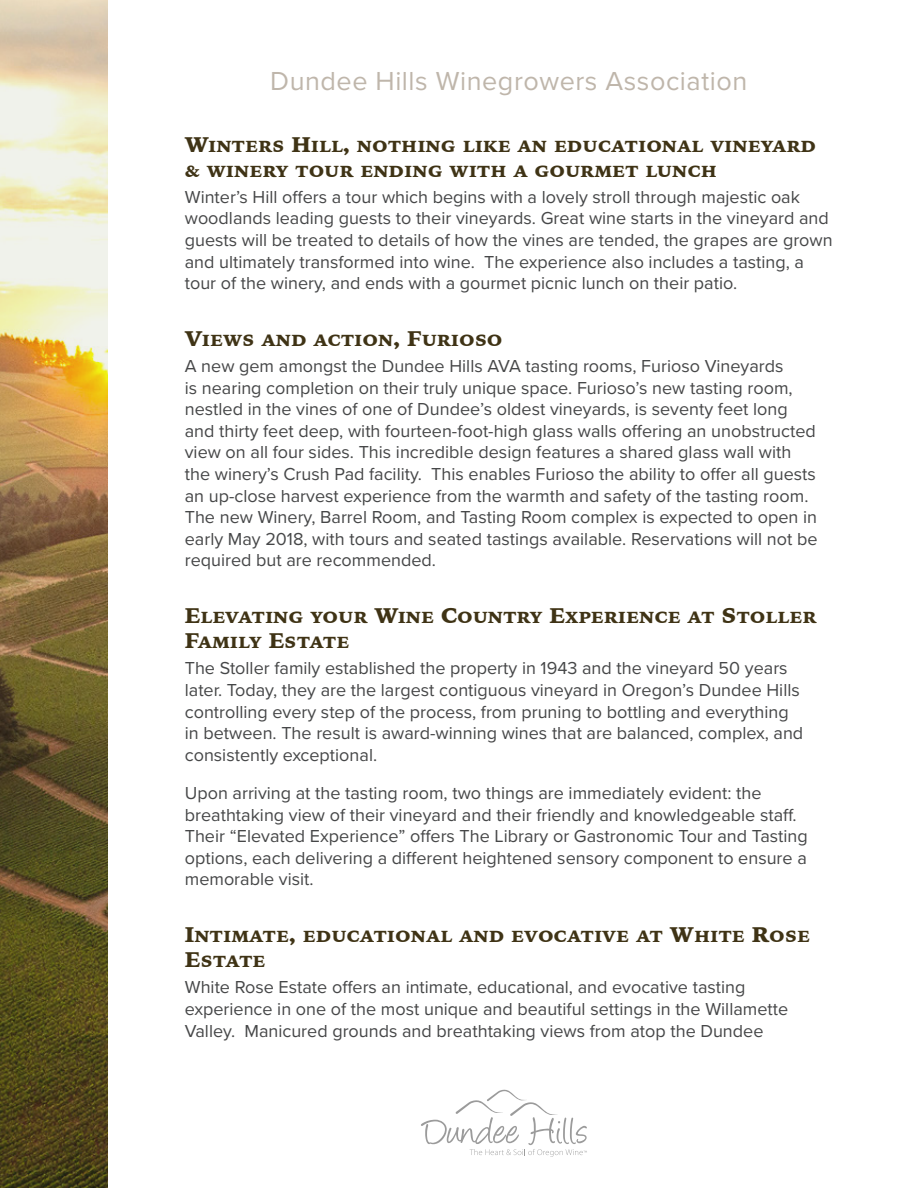
<style>
.page{position:relative;width:918px;height:1188px;background:#fff}
.page>*{position:absolute;margin:0;border:0;box-sizing:border-box;transform-origin:0 0}
.t1{font:27px "Proxima Nova";letter-spacing:.02em;color:#bfb6ab}
.Header_2_-_Paragraph{font:900 21px/25.2px "Iowan Old Style";color:#3f3315}
.t2{font:18px/21.6px "Proxima Nova";color:#464748}
</style>
<div class="page">
<img style="left:0;top:1px;width:107px;height:1187px">
<svg style="left:421px;top:1090px;width:166px;height:67px"></svg>
<h1 class="t1" style="left:270px;top:61px;width:479px">Dundee Hills Winegrowers Association</h1>
<p class="Header_2_-_Paragraph" style="left:185px;top:132px;width:633px">Winters Hill, nothing like an educational vineyard &amp; winery tour ending with a gourmet lunch</p>
<p class="t2" style="left:185px;top:185px;width:649px">Winter’s Hill offers a tour which begins with a lovely stroll through majestic oak woodlands leading guests to their vineyards. Great wine starts in the vineyard and guests will be treated to details of how the vines are tended, the grapes are grown and ultimately transformed into wine. The experience also includes a tasting, a tour of the winery, and ends with a gourmet picnic lunch on their patio.</p>
<p class="Header_2_-_Paragraph" style="left:185px;top:326px;width:319px">Views and action, Furioso</p>
<p class="t2" style="left:185px;top:354px;width:634px">A new gem amongst the Dundee Hills AVA tasting rooms, Furioso Vineyards<br>is nearing completion on their truly unique space. Furioso’s new tasting room, nestled in the vines of one of Dundee’s oldest vineyards, is seventy feet long and thirty feet deep, with fourteen-foot-high glass walls offering an unobstructed view on all four sides. This incredible design features a shared glass wall with the winery’s Crush Pad facility. This enables Furioso the ability to offer all guests an up-close harvest experience from the warmth and safety of the tasting room.<br>The new Winery, Barrel Room, and Tasting Room complex is expected to open in early May 2018, with tours and seated tastings available. Reservations will not be required but are recommended.</p>
<p class="Header_2_-_Paragraph" style="left:185px;top:603px;width:633px">Elevating your Wine Country Experience at Stoller<br>Family Estate</p>
<p class="t2" style="left:185px;top:657px;width:620px">The Stoller family established the property in 1943 and the vineyard 50 years later. Today, they are the largest contiguous vineyard in Oregon’s Dundee Hills controlling every step of the process, from pruning to bottling and everything in between. The result is award-winning wines that are balanced, complex, and consistently exceptional.</p>
<p class="t2" style="left:185px;top:781px;width:625px">Upon arriving at the tasting room, two things are immediately evident: the breathtaking view of their vineyard and their friendly and knowledgeable staff.<br>Their “Elevated Experience” offers The Library or Gastronomic Tour and Tasting options, each delivering a different heightened sensory component to ensure a memorable visit.</p>
<p class="Header_2_-_Paragraph" style="left:185px;top:922px;width:627px">Intimate, educational and evocative at White Rose<br>Estate</p>
<p class="t2" style="left:185px;top:976px;width:605px">White Rose Estate offers an intimate, educational, and evocative tasting experience in one of the most unique and beautiful settings in the Willamette<br>Valley. Manicured grounds and breathtaking views from atop the Dundee</p>
</div>
